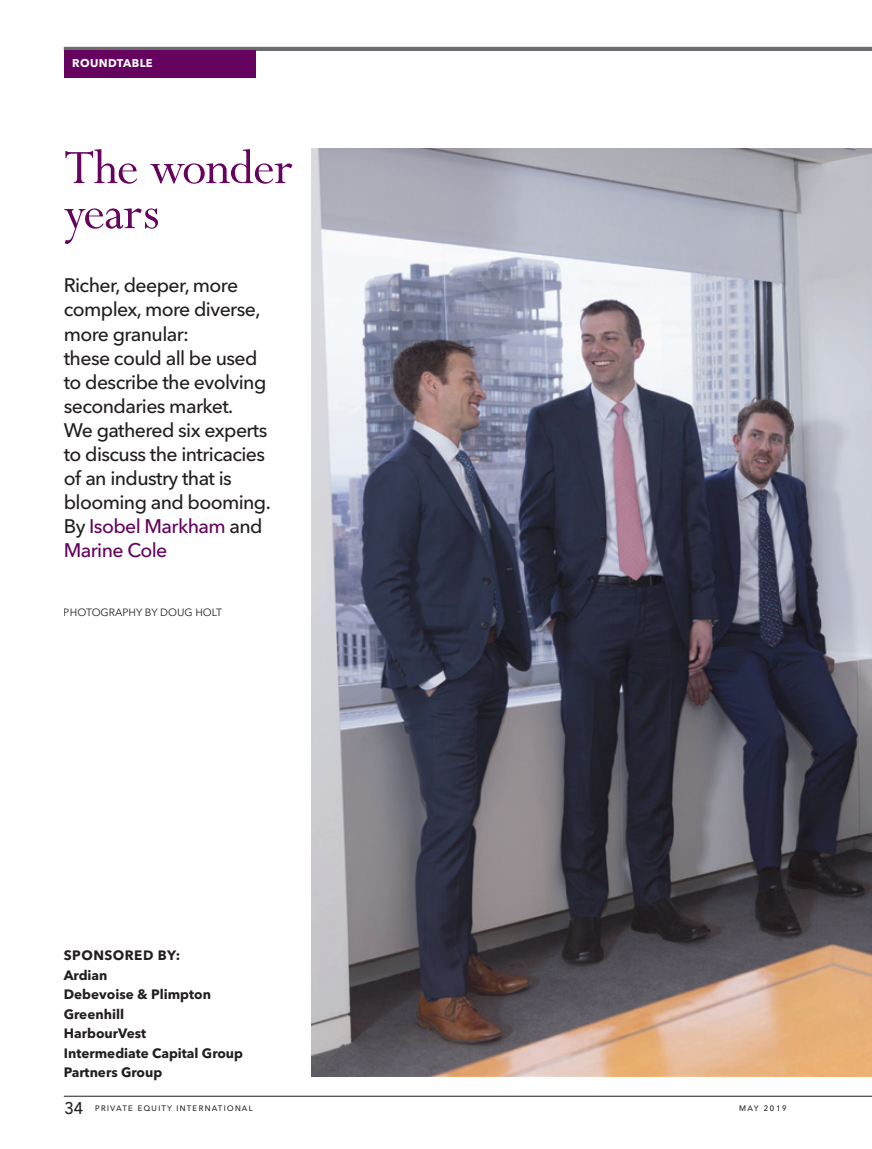
<style>
.page{position:relative;width:872px;height:1149px;background:#fff}
.page>*{position:absolute;margin:0;border:0;box-sizing:border-box;transform-origin:0 0}
.t1{font:54px/45px "Perpetua MT Pro";letter-spacing:-.01em;color:#65035f}
.t2{font:500 19.5px/24px "Avenir Next LT Pro";letter-spacing:-.03em;color:#231f20}
.t3{font:700 13.5px/19.5px "Avenir Next LT Pro";color:#231f20}
.t4{font:700 11.25px "Avenir Next LT Pro";letter-spacing:.035em;color:#fff}
.t5{font:10.5px "Avenir Next LT Pro";letter-spacing:.08em;color:#231f20}
.t6{font:10.5px "Avenir Next LT Pro";color:#231f20}
.s1{color:#65035f}
.s2{font-size:22.5px}
</style>
<div class="page">
<hr style="left:64px;top:1095px;width:808px;height:1px;background:#231f20">
<hr style="left:64px;top:47px;width:808px;height:4px;background:#6c6d70">
<img style="left:312px;top:148px;width:560px;height:927px">
<div style="left:64px;top:50px;width:191px;height:27px;background:#65035f"></div>
<p class="t4" style="left:72px;top:57px;width:82px">ROUNDTABLE</p>
<h1 class="t1" style="left:64px;top:145px;width:231px">The wonder years</h1>
<p class="t2" style="left:64px;top:273px;width:208px">Richer, deeper, more complex, more diverse, more granular:<br>these could all be used to describe the evolving secondaries market.<br>We gathered six experts to discuss the intricacies of an industry that is blooming and booming.<br>By <span class="s1">Isobel Markham</span> and<br><span class="s1">Marine Cole</span></p>
<p class="t6" style="left:64px;top:606px;width:160px">PHOTOGRAPHY BY DOUG HOLT</p>
<p class="t3" style="left:64px;top:945px;width:181px">SPONSORED BY:<br>Ardian<br>Debevoise &amp; Plimpton<br>Greenhill<br>HarbourVest<br>Intermediate Capital Group<br>Partners Group</p>
<p class="t5" style="left:64px;top:1100px;width:190px"><span class="s2">34</span> private equity international</p>
<p class="t5" style="left:739px;top:1100px;width:50px">may 2019</p>
</div>
